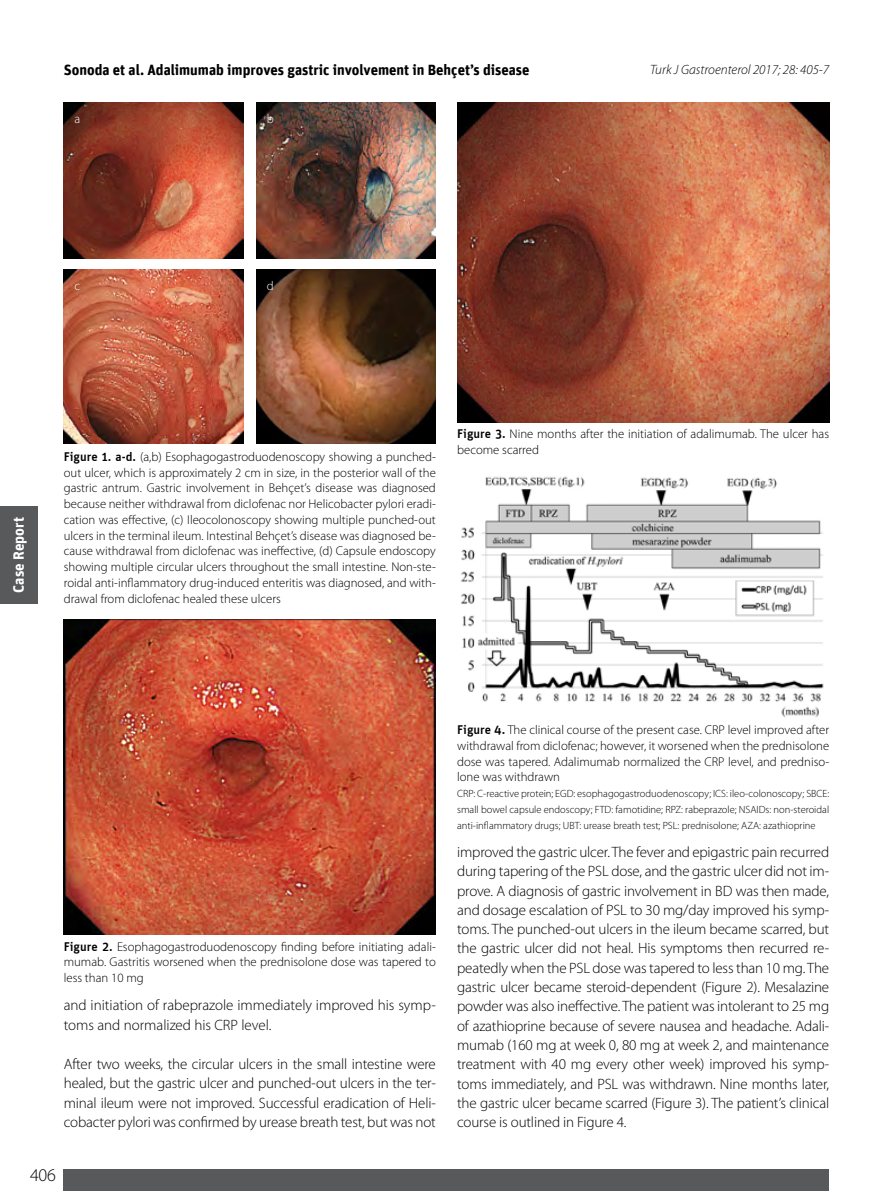
<style>
.page{position:relative;width:893px;height:1191px;background:#fff}
.page>*{position:absolute;margin:0;border:0;box-sizing:border-box;transform-origin:0 0}
.t1{font:300 18px "Myriad Pro";color:#000}
.t2{font:300 15px/19.4px "Myriad Pro";letter-spacing:-.01em;color:#000;text-align:justify}
.t3{font:700 15px "Unit";color:#fff}
.t4{font:700 14.85px "Unit";color:#000}
.t5{font:italic 300 13.5px "Myriad Pro";color:#000}
.t6{font:300 12.75px/15.8px "Myriad Pro";color:#000;text-align:justify}
.t7{font:300 12.75px "Myriad Pro";color:#fff}
.t8{font:300 10.5px/15.8px "Myriad Pro";color:#000;text-align:justify}
.s1{font-family:"Unit";font-weight:500}
</style>
<div class="page">
<div style="left:64px;top:1169px;width:765px;height:22px;background:#58595b"></div>
<div style="left:0;top:506px;width:37px;height:98px;background:#58595b"></div>
<img style="left:64px;top:270px;width:179px;height:173px">
<img style="left:64px;top:102px;width:179px;height:156px">
<img style="left:256px;top:270px;width:180px;height:173px">
<img style="left:256px;top:102px;width:180px;height:156px">
<img style="left:64px;top:620px;width:372px;height:314px">
<img style="left:457px;top:102px;width:372px;height:320px">
<img style="left:461px;top:476px;width:363px;height:242px">
<p class="t4" style="left:64px;top:60px;width:467px">Sonoda et al. Adalimumab improves gastric involvement in Behçet’s disease</p>
<p class="t5" style="left:650px;top:61px;width:181px">Turk J Gastroenterol 2017; 28: 405-7</p>
<p class="t7" style="left:74px;top:111px;width:7px">a</p>
<p class="t7" style="left:267px;top:111px;width:9px">b</p>
<p class="t7" style="left:74px;top:278px;width:7px">c</p>
<p class="t7" style="left:267px;top:278px;width:8px">d</p>
<p class="t3" style="left:9px;top:592px;width:77px;rotate:-90deg">Case Report</p>
<p class="t6" style="left:64px;top:449px;width:374px"><span class="s1">Figure 1. a-d.</span> (a,b) Esophagogastroduodenoscopy showing a punched&shy;out ulcer, which is approximately 2 cm in size, in the posterior wall of the gastric antrum. Gastric involvement in Behçet’s disease was diagnosed because neither withdrawal from diclofenac nor Helicobacter pylori eradi&shy;cation was effective, (c) Ileocolonoscopy showing multiple punched-out ulcers in the terminal ileum. Intestinal Behçet’s disease was diagnosed be&shy;cause withdrawal from diclofenac was ineffective, (d) Capsule endoscopy showing multiple circular ulcers throughout the small intestine. Non-ste&shy;roidal anti-inflammatory drug-induced enteritis was diagnosed, and with&shy;drawal from diclofenac healed these ulcers</p>
<p class="t6" style="left:457px;top:426px;width:374px"><span class="s1">Figure 3.</span> Nine months after the initiation of adalimumab. The ulcer has become scarred</p>
<p class="t6" style="left:64px;top:938px;width:374px"><span class="s1">Figure 2.</span> Esophagogastroduodenoscopy finding before initiating adali&shy;mumab. Gastritis worsened when the prednisolone dose was tapered to less than 10 mg</p>
<p class="t2" style="left:64px;top:995px;width:374px">and initiation of rabeprazole immediately improved his symp&shy;toms and normalized his CRP level.</p>
<p class="t2" style="left:64px;top:1053px;width:374px">After two weeks, the circular ulcers in the small intestine were healed, but the gastric ulcer and punched-out ulcers in the ter&shy;minal ileum were not improved. Successful eradication of Heli&shy;cobacter pylori was confirmed by urease breath test, but was not</p>
<p class="t1" style="left:30px;top:1164px;width:27px">406</p>
<p class="t6" style="left:457px;top:722px;width:374px"><span class="s1">Figure 4.</span> The clinical course of the present case. CRP level improved after withdrawal from diclofenac; however, it worsened when the prednisolone dose was tapered. Adalimumab normalized the CRP level, and predniso&shy;lone was withdrawn</p>
<p class="t8" style="left:457px;top:785px;width:374px">CRP: C-reactive protein; EGD: esophagogastroduodenoscopy; ICS: ileo-colonoscopy; SBCE: small bowel capsule endoscopy; FTD: famotidine; RPZ: rabeprazole; NSAIDs: non-steroidal anti-inflammatory drugs; UBT: urease breath test; PSL: prednisolone; AZA: azathioprine</p>
<p class="t2" style="left:457px;top:842px;width:374px">improved the gastric ulcer. The fever and epigastric pain recurred during tapering of the PSL dose, and the gastric ulcer did not im&shy;prove. A diagnosis of gastric involvement in BD was then made, and dosage escalation of PSL to 30 mg/day improved his symp&shy;toms. The punched-out ulcers in the ileum became scarred, but the gastric ulcer did not heal. His symptoms then recurred re&shy;peatedly when the PSL dose was tapered to less than 10 mg. The gastric ulcer became steroid-dependent (Figure 2). Mesalazine powder was also ineffective. The patient was intolerant to 25 mg of azathioprine because of severe nausea and headache. Adali&shy;mumab (160 mg at week 0, 80 mg at week 2, and maintenance treatment with 40 mg every other week) improved his symp&shy;toms immediately, and PSL was withdrawn. Nine months later, the gastric ulcer became scarred (Figure 3). The patient’s clinical course is outlined in Figure 4.</p>
</div>
